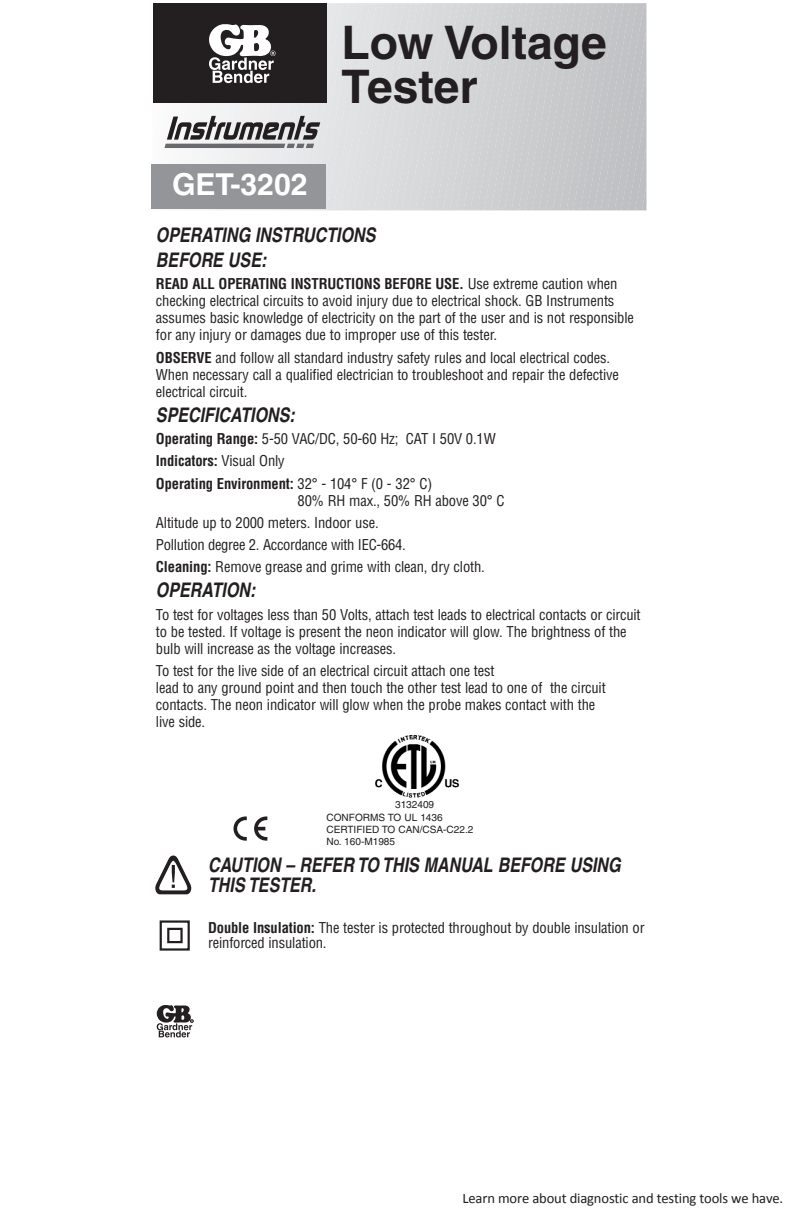
<style>
.page{position:relative;width:792px;height:1224px;background:#fff}
.page>*{position:absolute;margin:0;border:0;box-sizing:border-box;transform-origin:0 0}
.t1{font:700 46.3px/44.3px "Helvetica";color:#231f20}
.t2{font:700 30.2px "Helvetica";color:#fff}
.t3{font:italic 700 20.1px/25.2px "Helvetica";color:#231f20;scale:.8 1}
.t4{font:condensed 14.6px/17.1px "Helvetica";letter-spacing:-.01em;color:#231f20}
.t5{font:14.6px "Calibri";letter-spacing:-.01em;color:#221e1f}
.t6{font:10.1px/12.1px "Helvetica";color:#231f20}
.s1{font-weight:700}
</style>
<div class="page">
<svg style="left:152px;top:3px;width:495px;height:207px;background:#b5b5b7"></svg>
<div style="left:151px;top:164px;width:175px;height:44px;background:#939598"></div>
<svg style="left:157px;top:1005px;width:36px;height:32px"></svg>
<svg style="left:234px;top:816px;width:13px;height:25px"></svg>
<svg style="left:254px;top:816px;width:13px;height:25px"></svg>
<svg style="left:155px;top:856px;width:36px;height:38px"></svg>
<svg style="left:159px;top:920px;width:31px;height:31px"></svg>
<img style="left:375px;top:735px;width:84px;height:63px">
<h2 class="t2" style="left:172px;top:174px;width:137px">GET-3202</h2>
<h1 class="t1" style="left:342px;top:25px;width:267px">Low Voltage<br>Tester</h1>
<h3 class="t3" style="left:156px;top:224px;width:280px">OPERATING INSTRUCTIONS<br>BEFORE USE:</h3>
<p class="t4" style="left:156px;top:276px;width:480px"><span class="s1">READ ALL OPERATING INSTRUCTIONS BEFORE USE.</span> Use extreme caution when checking electrical circuits to avoid injury due to electrical shock. GB Instruments assumes basic knowledge of electricity on the part of the user and is not responsible for any injury or damages due to improper use of this tester.</p>
<p class="t4" style="left:156px;top:350px;width:465px"><span class="s1">OBSERVE</span> and follow all standard industry safety rules and local electrical codes.<br>When necessary call a qualified electrician to troubleshoot and repair the defective electrical circuit.</p>
<h3 class="t3" style="left:156px;top:404px;width:179px">SPECIFICATIONS:</h3>
<p class="t4" style="left:156px;top:429px;width:341px;line-height:22.2px"><span class="s1">Operating Range:</span> 5-50 VAC/DC, 50-60 Hz; CAT I 50V 0.1W<br><span class="s1">Indicators:</span> Visual Only<br><span class="s1">Operating Environment:</span> 32° - 104° F (0 - 32° C)</p>
<p class="t4" style="left:156px;top:490px;width:350px;line-height:22.2px;text-indent:142px">80% RH max., 50% RH above 30° C Altitude up to 2000 meters. Indoor use.<br>Pollution degree 2. Accordance with IEC-664.<br><span class="s1">Cleaning:</span> Remove grease and grime with clean, dry cloth.</p>
<h3 class="t3" style="left:156px;top:580px;width:130px">OPERATION:</h3>
<p class="t4" style="left:156px;top:607px;width:486px">To test for voltages less than 50 Volts, attach test leads to electrical contacts or circuit to be tested. If voltage is present the neon indicator will glow. The brightness of the bulb will increase as the voltage increases.</p>
<p class="t4" style="left:156px;top:663px;width:451px">To test for the live side of an electrical circuit attach one test<br>lead to any ground point and then touch the other test lead to one of the circuit contacts. The neon indicator will glow when the probe makes contact with the live side.</p>
<p class="t6" style="left:327px;top:800px;width:148px;text-indent:69px">3132409<br>CONFORMS TO UL 1436<br>CERTIFIED TO CAN/CSA-C22.2<br>No. 160-M1985</p>
<h3 class="t3" style="left:208px;top:857px;width:521px;line-height:20.1px">CAUTION – REFER TO THIS MANUAL BEFORE USING<br>THIS TESTER.</h3>
<p class="t4" style="left:208px;top:922px;width:438px;line-height:15.1px"><span class="s1">Double Insulation:</span> The tester is protected throughout by double insulation or reinforced insulation.</p>
<p class="t5" style="left:463px;top:1188px;width:322px">Learn more about diagnostic and testing tools we have.</p>
</div>
